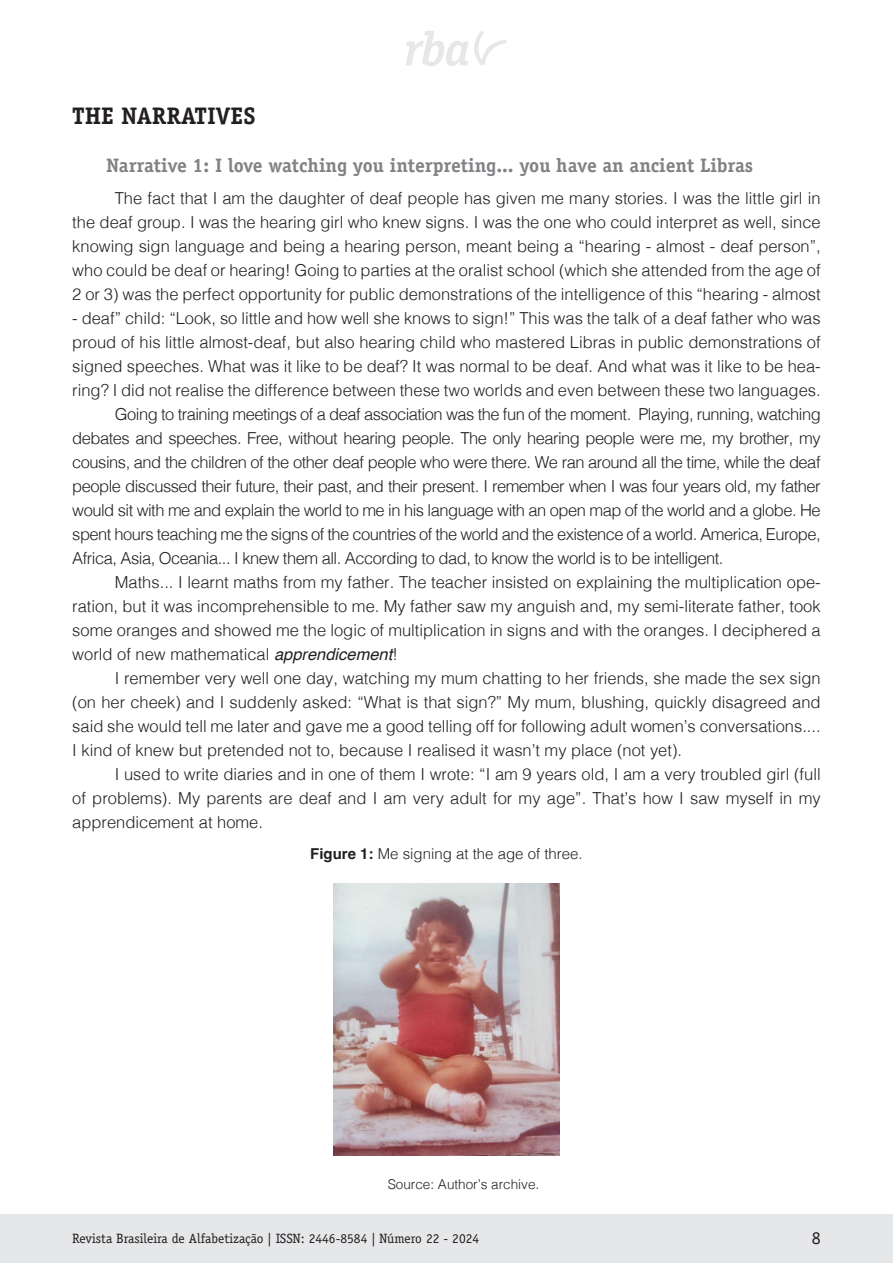
<style>
.page{position:relative;width:893px;height:1263px;background:#fff}
.page>*{position:absolute;margin:0;border:0;box-sizing:border-box;transform-origin:0 0}
._01_Texto_Titulo{font:700 24px "Officina Serif Std";color:#231f20}
._01_Texto_Titulo_2{font:700 19.5px "Officina Serif Std";color:#808285}
.t1{font:18px "Officina Serif Std";color:#231f20}
._01_Texto_Geral{font:300 16.5px/24px "Helvetica";color:#231f20;text-align:justify}
._01_Texto_Imagem{font:300 15px "Helvetica";color:#231f20}
.t2{font:13.5px "Officina Serif Std";color:#231f20}
._01_Texto_Fonte{font:300 13.5px "Helvetica";color:#231f20}
.s1{font-weight:400;font-style:italic}
.s2{font-weight:700}
</style>
<div class="page">
<svg style="left:406px;top:31px;width:62px;height:35px"></svg>
<svg style="left:474px;top:31px;width:33px;height:34px"></svg>
<div style="left:0;top:1215px;width:893px;height:48px;background:#e6e7e9"></div>
<img style="left:334px;top:884px;width:225px;height:271px">
<p class="_01_Texto_Titulo" style="left:72px;top:100px;width:185px">THE NARRATIVES</p>
<p class="_01_Texto_Titulo_2" style="left:106px;top:153px;width:648px">Narrative 1: I love watching you interpreting... you have an ancient Libras</p>
<p class="_01_Texto_Geral" style="left:72px;top:185px;width:750px;text-indent:43px">The fact that I am the daughter of deaf people has given me many stories. I was the little girl in the deaf group. I was the hearing girl who knew signs. I was the one who could interpret as well, since knowing sign language and being a hearing person, meant being a “hearing - almost - deaf person”, who could be deaf or hearing! Going to parties at the oralist school (which she attended from the age of 2 or 3) was the perfect opportunity for public demonstrations of the intelligence of this “hearing - almost</p>
<p class="_01_Texto_Geral" style="left:72px;top:305px;width:750px">- deaf” child: “Look, so little and how well she knows to sign!” This was the talk of a deaf father who was proud of his little almost-deaf, but also hearing child who mastered Libras in public demonstrations of signed speeches. What was it like to be deaf? It was normal to be deaf. And what was it like to be hea&shy;ring? I did not realise the difference between these two worlds and even between these two languages.</p>
<p class="_01_Texto_Geral" style="left:72px;top:401px;width:750px;text-indent:43px">Going to training meetings of a deaf association was the fun of the moment. Playing, running, watching debates and speeches. Free, without hearing people. The only hearing people were me, my brother, my cousins, and the children of the other deaf people who were there. We ran around all the time, while the deaf people discussed their future, their past, and their present. I remember when I was four years old, my father would sit with me and explain the world to me in his language with an open map of the world and a globe. He spent hours teaching me the signs of the countries of the world and the existence of a world. America, Europe, Africa, Asia, Oceania... I knew them all. According to dad, to know the world is to be intelligent.</p>
<p class="_01_Texto_Geral" style="left:72px;top:569px;width:750px;text-indent:43px">Maths... I learnt maths from my father. The teacher insisted on explaining the multiplication ope&shy;ration, but it was incomprehensible to me. My father saw my anguish and, my semi-literate father, took some oranges and showed me the logic of multiplication in signs and with the oranges. I deciphered a world of new mathematical <span class="s1">apprendicement</span>!</p>
<p class="_01_Texto_Geral" style="left:72px;top:665px;width:750px;text-indent:43px">I remember very well one day, watching my mum chatting to her friends, she made the sex sign (on her cheek) and I suddenly asked: “What is that sign?” My mum, blushing, quickly disagreed and said she would tell me later and gave me a good telling off for following adult women’s conversations....<br>I kind of knew but pretended not to, because I realised it wasn’t my place (not yet).</p>
<p class="_01_Texto_Geral" style="left:72px;top:761px;width:750px;text-indent:43px">I used to write diaries and in one of them I wrote: “I am 9 years old, I am a very troubled girl (full of problems). My parents are deaf and I am very adult for my age”. That’s how I saw myself in my apprendicement at home.</p>
<p class="_01_Texto_Imagem" style="left:310px;top:841px;width:274px"><span class="s2">Figure 1:</span> Me signing at the age of three.</p>
<p class="_01_Texto_Fonte" style="left:388px;top:1173px;width:153px">Source: Author’s archive.</p>
<p class="t2" style="left:72px;top:1230px;width:408px">Revista Brasileira de Alfabetização | ISSN: 2446-8584 | Número 22 - 2024</p>
<p class="t1" style="left:812px;top:1227px;width:10px">8</p>
</div>
